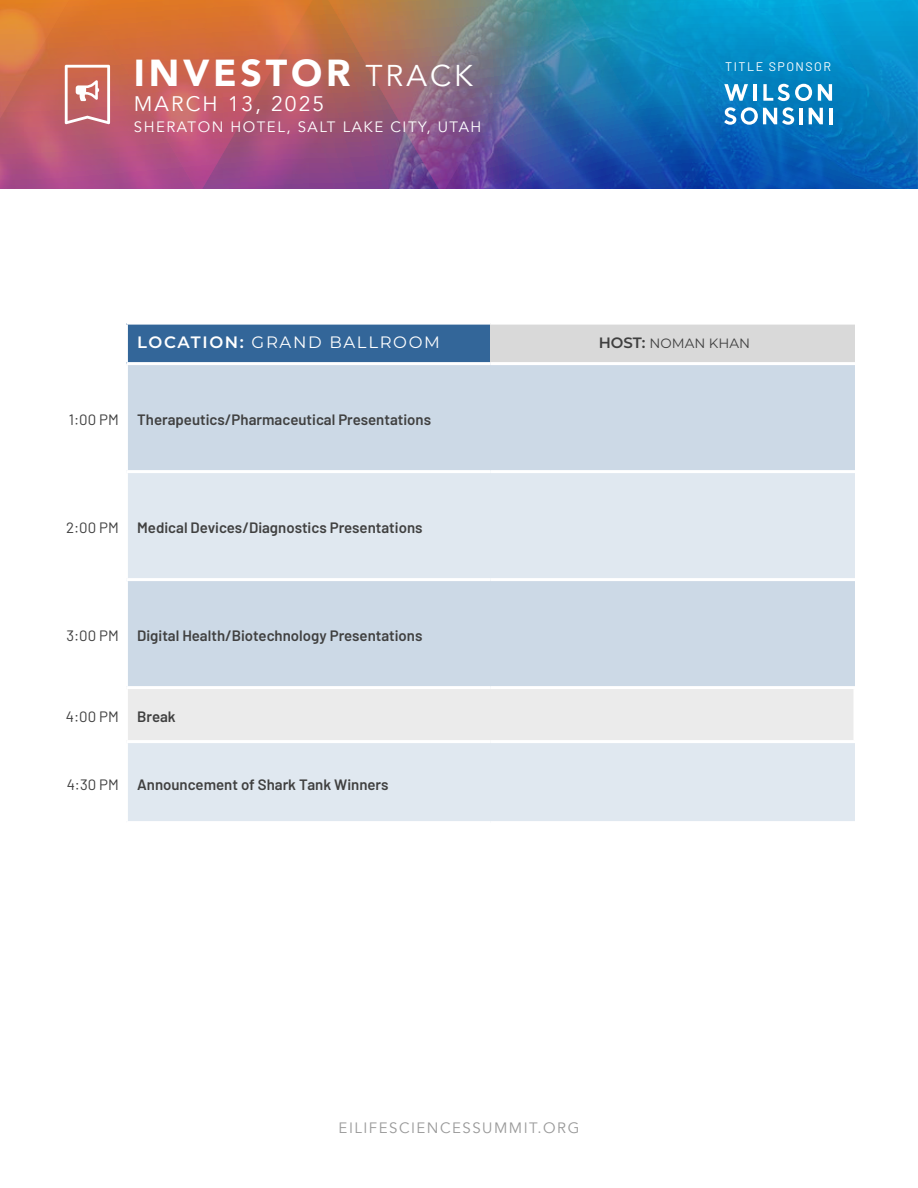
<style>
.page{position:relative;width:918px;height:1188px;background:#fff}
.page>*{position:absolute;margin:0;border:0;box-sizing:border-box;transform-origin:0 0}
.t1{font:900 37.5px "Avenir";letter-spacing:.1em;color:#fff}
.t2{font:21px "Avenir";letter-spacing:.1em;color:#fff}
.t3{font:16.5px "Montserrat";letter-spacing:.1em;color:#fff}
.t4{font:600 15px "Barlow";color:#404040}
.t5{font:15px "Avenir";letter-spacing:.1em;color:#fff}
.t6{font:15px "Avenir";letter-spacing:.1em;color:#999}
.t7{font:15px "Barlow";color:#404040}
.t8{font:13.5px "Montserrat";color:#404040}
.t9{font:12.45px "Barlow";letter-spacing:.12em;color:#fff}
.s1{font-weight:400;font-size:30px}
.s2{font-weight:600}
.s3{font-weight:600;font-size:15px}
.s4{font-weight:400}
</style>
<div class="page">
<img style="left:312px;top:0;width:260px;height:189px">
<svg style="left:0;top:0;width:312px;height:189px;background:#c4635e"></svg>
<div style="left:126px;top:323px;width:365px;height:41px;background:#369"></div>
<div style="left:491px;top:323px;width:364px;height:41px;background:#d9d9d9"></div>
<div style="left:128px;top:365px;width:727px;height:105px;background:#ccd9e6"></div>
<svg style="left:128px;top:473px;width:727px;height:348px;background:#d8e2ec"></svg>
<div style="left:126px;top:688px;width:729px;height:54px;background:#ebebeb"></div>
<hr style="left:125px;top:689px;width:3px;height:51px;background:#fff">
<hr style="left:854px;top:689px;width:2px;height:51px;background:#fff">
<hr style="left:125px;top:325px;width:3px;height:37px;background:#fff">
<hr style="left:126px;top:322px;width:365px;height:3px;background:#fff">
<hr style="left:491px;top:322px;width:364px;height:3px;background:#fff">
<hr style="left:126px;top:362px;width:365px;height:3px;background:#fff">
<hr style="left:491px;top:362px;width:364px;height:3px;background:#fff">
<hr style="left:126px;top:578px;width:365px;height:3px;background:#fff">
<hr style="left:491px;top:578px;width:364px;height:3px;background:#fff">
<hr style="left:126px;top:686px;width:365px;height:3px;background:#fff">
<hr style="left:491px;top:686px;width:366px;height:3px;background:#fff">
<hr style="left:126px;top:740px;width:365px;height:3px;background:#fff">
<hr style="left:491px;top:740px;width:366px;height:3px;background:#fff">
<svg style="left:572px;top:0;width:346px;height:189px;background:#0f7cbe"></svg>
<hr style="left:829px;top:108px;width:3px;height:16px;background:#fff">
<h1 class="t1" style="left:134px;top:40px;width:341px">INVESTOR <span class="s1">TRACK</span></h1>
<h2 class="t2" style="left:134px;top:91px;width:192px">MARCH 13, 2025</h2>
<p class="t5" style="left:134px;top:118px;width:349px">SHERATON HOTEL, SALT LAKE CITY, UTAH</p>
<p class="t9" style="left:725px;top:57px;width:107px">TITLE SPONSOR</p>
<p class="t3" style="left:137px;top:331px;width:304px"><span class="s2">LOCATION:</span> GRAND BALLROOM</p>
<p class="t8" style="left:599px;top:334px;width:153px"><span class="s3">HOST:</span> NOMAN KHAN</p>
<p class="t4" style="left:69px;top:409px;width:364px"><span class="s4">1:00 PM</span> Therapeutics/Pharmaceutical Presentations</p>
<p class="t4" style="left:66px;top:517px;width:358px"><span class="s4">2:00 PM</span> Medical Devices/Diagnostics Presentations</p>
<p class="t4" style="left:66px;top:625px;width:357px"><span class="s4">3:00 PM</span> Digital Health/Biotechnology Presentations</p>
<p class="t7" style="left:66px;top:706px;width:111px">4:00 PM <span class="s2">Break</span></p>
<p class="t4" style="left:67px;top:773px;width:323px"><span class="s4">4:30 PM</span> Announcement of Shark Tank Winners</p>
<p class="t6" style="left:339px;top:1118px;width:242px">EILIFESCIENCESSUMMIT.ORG</p>
</div>
